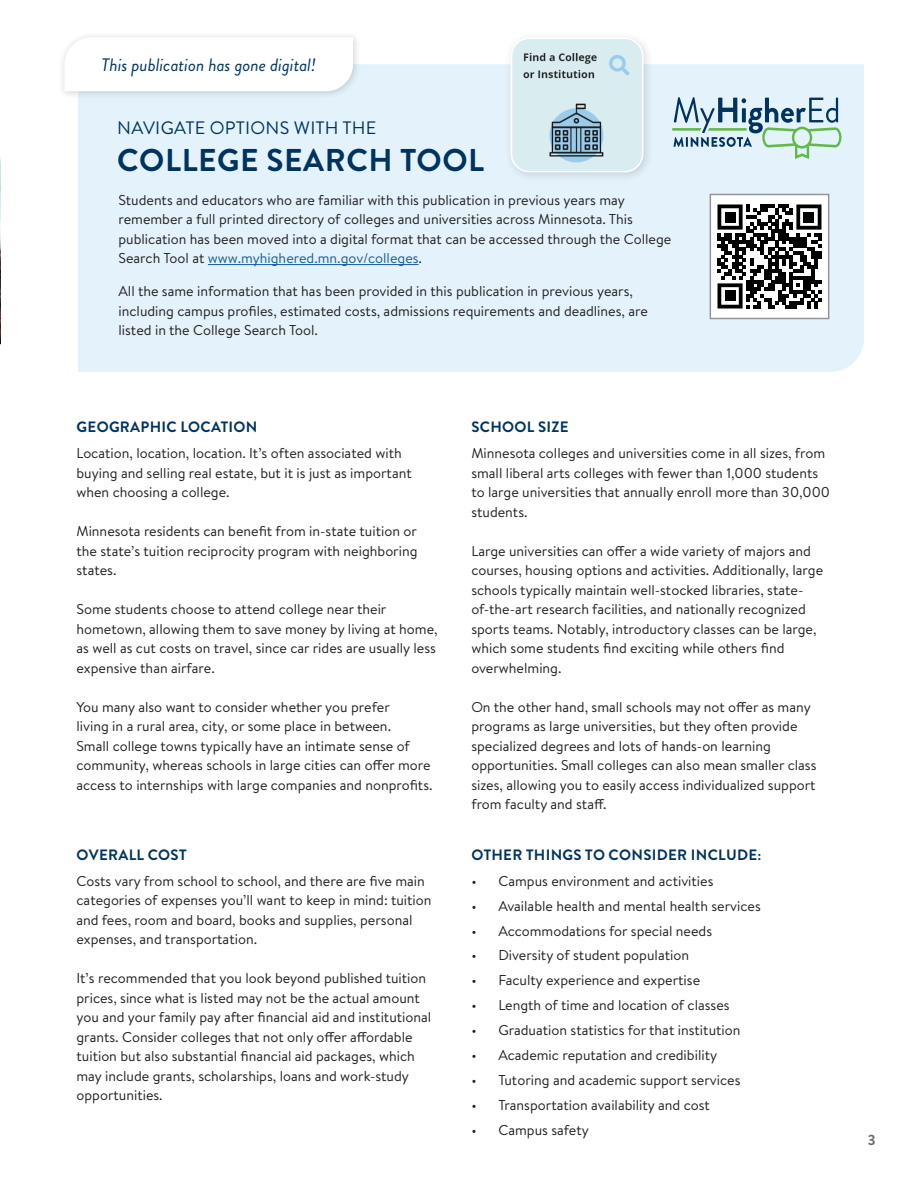
<style>
.page{position:relative;width:918px;height:1188px;background:#fff}
.page>*{position:absolute;margin:0;border:0;box-sizing:border-box;transform-origin:0 0}
.t1{font:700 31.5px "Brandon Grotesque";letter-spacing:.02em;color:#00335e}
.t2{font:italic 18px "Brandon Grotesque";color:#003560}
.t3{font:18px "Brandon Grotesque";letter-spacing:.02em;color:#00335e}
.Paragraph_Style{font:700 15px "Brandon Grotesque";letter-spacing:.02em;color:#003560}
.t4{font:700 15px "Brandon Grotesque";color:#6c6d70}
.Paragraph_Style-2{font:14.25px/19.5px "Brandon Text";color:#231f20}
.s1{color:#175d9e}
</style>
<div class="page">
<div style="left:78px;top:64px;width:786px;height:308px;background:#e3f2fb"></div>
<svg style="left:672px;top:97px;width:171px;height:62px;background:#b2ccd2"></svg>
<div style="left:504px;top:31px;width:150px;height:152px;background:#231f20;opacity:.15"></div>
<img style="left:513px;top:38px;width:130px;height:134px">
<div style="left:511px;top:38px;width:132px;height:134px;border:2px solid #fff;border-radius:18px"></div>
<svg style="left:0;top:158px;width:1px;height:187px"></svg>
<div style="left:710px;top:197px;width:119px;height:119px;background:#fff"></div>
<svg style="left:718px;top:205px;width:103px;height:103px"></svg>
<div style="left:725px;top:212px;width:10px;height:10px;background:#000"></div>
<div style="left:804px;top:212px;width:10px;height:10px;background:#000"></div>
<div style="left:725px;top:291px;width:10px;height:10px;background:#000"></div>
<div style="left:710px;top:194px;width:119px;height:125px;border:2px solid #939598"></div>
<div style="left:58px;top:30px;width:304px;height:70px;background:#231f20;opacity:.2"></div>
<svg style="left:64px;top:37px;width:289px;height:54px"></svg>
<hr style="left:208px;top:264px;width:211px;height:1px;background:#175d9e">
<h6 class="t2" style="left:102px;top:52px;width:216px">This publication has gone digital!</h6>
<p class="t3" style="left:117px;top:115px;width:261px">NAVIGATE OPTIONS WITH THE</p>
<p class="t1" style="left:117px;top:139px;width:368px">COLLEGE SEARCH TOOL</p>
<p class="Paragraph_Style-2" style="left:118px;top:189px;width:554px">Students and educators who are familiar with this publication in previous years may remember a full printed directory of colleges and universities across Minnesota. This publication has been moved into a digital format that can be accessed through the College Search Tool at <span class="s1">www.myhighered.mn.gov/colleges</span>.</p>
<p class="Paragraph_Style-2" style="left:118px;top:281px;width:531px">All the same information that has been provided in this publication in previous years, including campus profiles, estimated costs, admissions requirements and deadlines, are listed in the College Search Tool.</p>
<h4 class="Paragraph_Style" style="left:77px;top:416px;width:182px">GEOGRAPHIC LOCATION</h4>
<p class="Paragraph_Style-2" style="left:76px;top:443px;width:337px">Location, location, location. It’s often associated with buying and selling real estate, but it is just as important when choosing a college.</p>
<p class="Paragraph_Style-2" style="left:76px;top:521px;width:343px;text-align:justify">Minnesota residents can benefit from in-state tuition or the state’s tuition reciprocity program with neighboring states.</p>
<p class="Paragraph_Style-2" style="left:76px;top:599px;width:363px">Some students choose to attend college near their hometown, allowing them to save money by living at home, as well as cut costs on travel, since car rides are usually less expensive than airfare.</p>
<p class="Paragraph_Style-2" style="left:76px;top:697px;width:358px">You many also want to consider whether you prefer<br>living in a rural area, city, or some place in between.<br>Small college towns typically have an intimate sense of community, whereas schools in large cities can offer more access to internships with large companies and nonprofits.</p>
<h4 class="Paragraph_Style" style="left:77px;top:844px;width:111px">OVERALL COST</h4>
<p class="Paragraph_Style-2" style="left:76px;top:871px;width:357px">Costs vary from school to school, and there are five main categories of expenses you’ll want to keep in mind: tuition and fees, room and board, books and supplies, personal expenses, and transportation.</p>
<p class="Paragraph_Style-2" style="left:76px;top:968px;width:356px">It’s recommended that you look beyond published tuition prices, since what is listed may not be the actual amount you and your family pay after financial aid and institutional grants. Consider colleges that not only offer affordable tuition but also substantial financial aid packages, which may include grants, scholarships, loans and work-study opportunities.</p>
<h4 class="Paragraph_Style" style="left:471px;top:416px;width:99px">SCHOOL SIZE</h4>
<p class="Paragraph_Style-2" style="left:471px;top:443px;width:360px">Minnesota colleges and universities come in all sizes, from small liberal arts colleges with fewer than 1,000 students to large universities that annually enroll more than 30,000 students.</p>
<p class="Paragraph_Style-2" style="left:471px;top:541px;width:353px">Large universities can offer a wide variety of majors and courses, housing options and activities. Additionally, large schools typically maintain well-stocked libraries, state&shy;of-the-art research facilities, and nationally recognized sports teams. Notably, introductory classes can be large, which some students find exciting while others find overwhelming.</p>
<p class="Paragraph_Style-2" style="left:471px;top:697px;width:347px">On the other hand, small schools may not offer as many programs as large universities, but they often provide specialized degrees and lots of hands-on learning opportunities. Small colleges can also mean smaller class sizes, allowing you to easily access individualized support from faculty and staff.</p>
<p class="Paragraph_Style" style="left:471px;top:844px;width:292px">OTHER THINGS TO CONSIDER INCLUDE:</p>
<p class="Paragraph_Style-2" style="left:471px;top:871px;width:244px">• Campus environment and activities</p>
<p class="Paragraph_Style-2" style="left:471px;top:895px;width:291px">• Available health and mental health services</p>
<p class="Paragraph_Style-2" style="left:471px;top:920px;width:242px">• Accommodations for special needs</p>
<p class="Paragraph_Style-2" style="left:471px;top:945px;width:219px">• Diversity of student population</p>
<p class="Paragraph_Style-2" style="left:471px;top:970px;width:230px">• Faculty experience and expertise</p>
<p class="Paragraph_Style-2" style="left:471px;top:995px;width:260px">• Length of time and location of classes</p>
<p class="Paragraph_Style-2" style="left:471px;top:1020px;width:271px">• Graduation statistics for that institution</p>
<p class="Paragraph_Style-2" style="left:471px;top:1045px;width:247px">• Academic reputation and credibility</p>
<p class="Paragraph_Style-2" style="left:471px;top:1070px;width:271px">• Tutoring and academic support services</p>
<p class="Paragraph_Style-2" style="left:471px;top:1095px;width:240px">• Transportation availability and cost</p>
<p class="Paragraph_Style-2" style="left:471px;top:1120px;width:119px">• Campus safety</p>
<h2 class="t4" style="left:868px;top:1129px;width:9px">3</h2>
</div>
